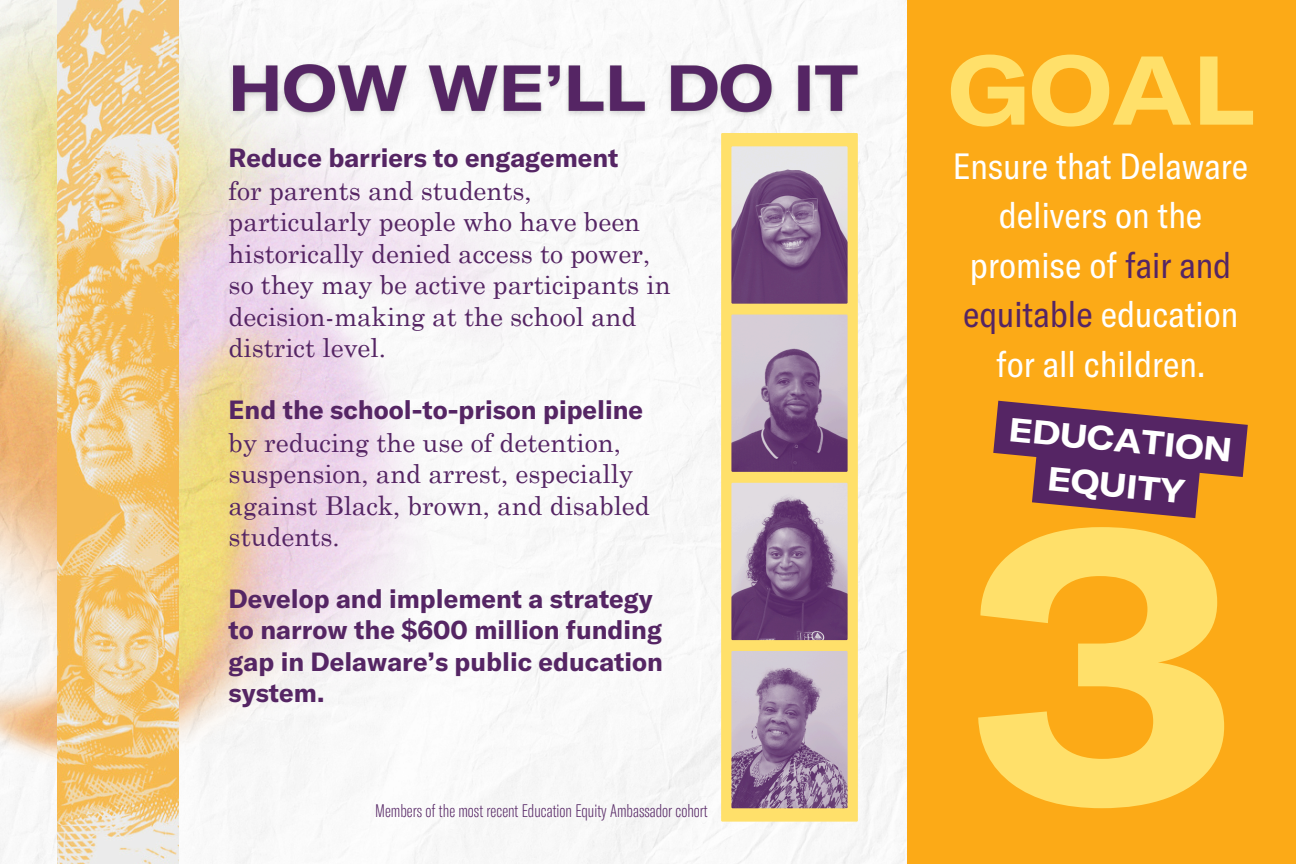
<style>
.page{position:relative;width:1296px;height:864px;background:#fff}
.page>*{position:absolute;margin:0;border:0;box-sizing:border-box;transform-origin:0 0}
.t1{font:700 expanded 385.6px "GT America";color:#ffe06a}
.t2{font:700 expanded 96px "GT America";color:#ffe06a}
.t3{font:condensed 36px/49.6px "GT America";color:#fff;text-align:center}
.t4{font:700 expanded 33px/45.4px "GT America";color:#fff;text-align:center}
.t5{font:26px/31.8px "Century Schoolbook";color:#552564}
.t6{font:700 26px/31.6px "GT America";color:#552564}
.t7{font:100 extra-condensed 18px "GT America";color:#552564}
.s1{font-family:"GT America";font-weight:700}
.s2{color:#552564}
</style>
<div class="page">
<img style="left:0;top:0;width:908px;height:864px">
<img style="left:57px;top:0;width:122px;height:864px">
<div style="left:908px;top:0;width:388px;height:864px;background:#fcaa17"></div>
<div style="left:721px;top:133px;width:137px;height:689px;background:#ffe06a"></div>
<img style="left:731px;top:651px;width:117px;height:157px">
<img style="left:731px;top:483px;width:117px;height:157px">
<img style="left:731px;top:146px;width:117px;height:158px">
<img style="left:731px;top:315px;width:117px;height:157px">
<svg style="left:993px;top:401px;width:255px;height:117px"></svg>
<img style="left:224px;top:48px;width:644px;height:76px">
<p class="t5" style="left:229px;top:141px;width:443px"><span class="s1">Reduce barriers to engagement<br></span>for parents and students, particularly people who have been historically denied access to power, so they may be active participants in decision-making at the school and district level.</p>
<p class="t5" style="left:229px;top:393px;width:423px"><span class="s1">End the school-to-prison pipeline </span>by reducing the use of detention, suspension, and arrest, especially against Black, brown, and disabled students.</p>
<h6 class="t6" style="left:229px;top:582px;width:436px">Develop and implement a strategy to narrow the $600 million funding gap in Delaware’s public education system.</h6>
<h4 class="t7" style="left:375px;top:799px;width:334px">Members of the most recent Education Equity Ambassador cohort</h4>
<h6 class="t2" style="left:948px;top:28px;width:308px">GOAL</h6>
<h5 class="t3" style="left:953px;top:140px;width:297px">Ensure that Delaware delivers on the promise of <span class="s2">fair and equitable</span> education for all children.</h5>
<h1 class="t4" style="left:1012px;top:404px;width:226px;rotate:6deg">EDUCATION<br>EQUITY</h1>
<p class="t1" style="left:967px;top:413px;width:273px">3</p>
</div>
